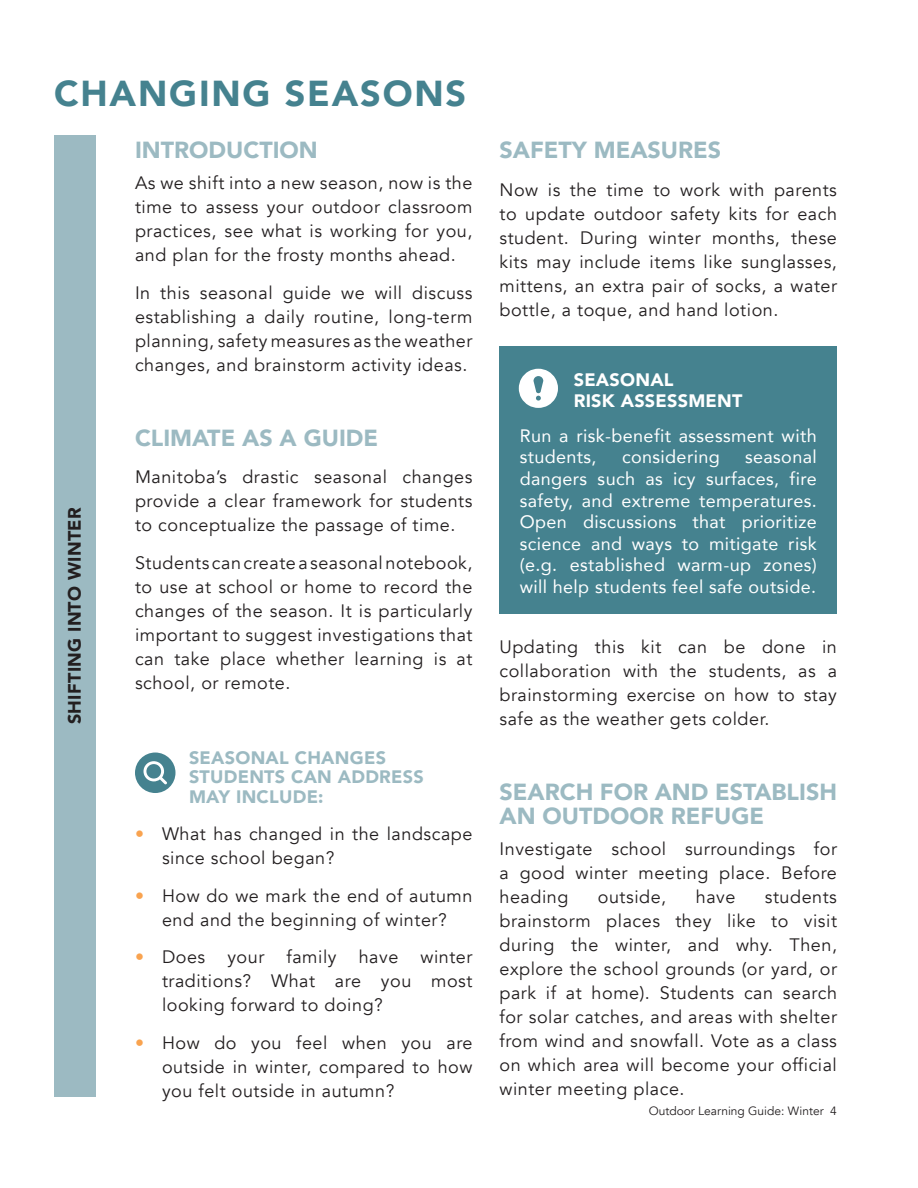
<style>
.page{position:relative;width:918px;height:1188px;background:#fff}
.page>*{position:absolute;margin:0;border:0;box-sizing:border-box;transform-origin:0 0}
.heading_1{font:900 36px "Avenir";letter-spacing:.05em;color:#45828f}
.heading_4{font:900 23.25px/24px "Avenir";color:#9cbac2}
.body_text{font:900 23.25px "Avenir";color:#9cbac2}
.body_text-2{font:18px/24px "Avenir";letter-spacing:.03em;color:#231f20;text-align:justify}
.body_text-3{font:18px/21.6px "Avenir";letter-spacing:.02em;color:#fff}
.body_text-4{font:900 18px/19.5px "Avenir";letter-spacing:.015em;color:#9cbac2}
.heading_3_-_white_in{font:900 18px/21px "Avenir";letter-spacing:.015em;color:#fff}
.heading_3_-_black{font:900 18px "Avenir";letter-spacing:.015em;color:#231f20}
.t1{font:12px "Avenir";color:#231f20}
.s1{color:#f9a34f}
</style>
<div class="page">
<div style="left:54px;top:135px;width:41px;height:961px;background:#9cbac2"></div>
<svg style="left:135px;top:753px;width:41px;height:40px"></svg>
<div style="left:500px;top:346px;width:337px;height:267px;background:#45828f"></div>
<svg style="left:519px;top:369px;width:39px;height:39px"></svg>
<p class="heading_1" style="left:54px;top:63px;width:414px">CHANGING SEASONS</p>
<p class="heading_4" style="left:135px;top:138px;width:184px">INTRODUCTION</p>
<p class="body_text-2" style="left:135px;top:171px;width:339px">As we shift into a new season, now is the time to assess your outdoor classroom practices, see what is working for you, and plan for the frosty months ahead.</p>
<p class="body_text-2" style="left:135px;top:281px;width:339px">In this seasonal guide we will discuss establishing a daily routine, long-term planning, safety measures as the weather changes, and brainstorm activity ideas.</p>
<p class="heading_3_-_black" style="left:59px;top:724px;width:218px;rotate:-90deg">SHIFTING INTO WINTER</p>
<p class="body_text" style="left:135px;top:417px;width:245px">CLIMATE AS A GUIDE</p>
<p class="body_text-2" style="left:135px;top:465px;width:339px">Manitoba’s drastic seasonal changes provide a clear framework for students to conceptualize the passage of time.</p>
<p class="body_text-2" style="left:135px;top:551px;width:339px">Students can create a seasonal notebook, to use at school or home to record the changes of the season. It is particularly important to suggest investigations that can take place whether learning is at school, or remote.</p>
<p class="body_text-4" style="left:189px;top:747px;width:236px">SEASONAL CHANGES<br>STUDENTS CAN ADDRESS<br>MAY INCLUDE:</p>
<p class="body_text-2" style="left:162px;top:822px;width:312px;text-indent:-27px"><span class="s1">•</span> What has changed in the landscape since school began?</p>
<p class="body_text-2" style="left:135px;top:884px;width:339px;text-align:center"><span class="s1">•</span> How do we mark the end of autumn end and the beginning of winter?</p>
<p class="body_text-2" style="left:162px;top:945px;width:312px;text-indent:-27px"><span class="s1">•</span> Does your family have winter traditions? What are you most looking forward to doing?</p>
<p class="body_text-2" style="left:162px;top:1031px;width:312px;text-indent:-27px"><span class="s1">•</span> How do you feel when you are outside in winter, compared to how you felt outside in autumn?</p>
<p class="body_text" style="left:500px;top:130px;width:223px">SAFETY MEASURES</p>
<p class="body_text-2" style="left:500px;top:178px;width:339px">Now is the time to work with parents to update outdoor safety kits for each student. During winter months, these kits may include items like sunglasses, mittens, an extra pair of socks, a water bottle, a toque, and hand lotion.</p>
<p class="heading_3_-_white_in" style="left:574px;top:368px;width:170px">SEASONAL<br>RISK ASSESSMENT</p>
<p class="body_text-3" style="left:520px;top:424px;width:299px">Run a risk-benefit assessment with students,</p>
<p class="body_text-3" style="left:520px;top:446px;width:299px;text-align:justify;text-indent:225px">seasonal dangers such as icy surfaces, fire safety, and extreme temperatures.<br>Open discussions that prioritize science and ways to mitigate risk (e.g. established warm-up zones) will help students feel safe outside.</p>
<p class="body_text-3" style="left:622px;top:446px;width:99px">considering</p>
<p class="body_text-2" style="left:500px;top:635px;width:339px">Updating this kit can be done in collaboration with the students, as a brainstorming exercise on how to stay safe as the weather gets colder.</p>
<p class="heading_4" style="left:500px;top:780px;width:339px">SEARCH FOR AND ESTABLISH<br>AN OUTDOOR REFUGE</p>
<p class="body_text-2" style="left:500px;top:837px;width:339px">Investigate school surroundings for a good winter meeting place. Before heading</p>
<p class="body_text-2" style="left:500px;top:885px;width:339px;text-indent:265px">students brainstorm places they like to visit during the winter, and why. Then, explore the school grounds (or yard, or park if at home). Students can search for solar catches, and areas with shelter from wind and snowfall. Vote as a class on which area will become your official winter meeting place.</p>
<p class="body_text-2" style="left:598px;top:885px;width:70px">outside,</p>
<p class="body_text-2" style="left:696px;top:885px;width:41px">have</p>
<p class="t1" style="left:649px;top:1104px;width:190px">Outdoor Learning Guide: Winter 4</p>
</div>
